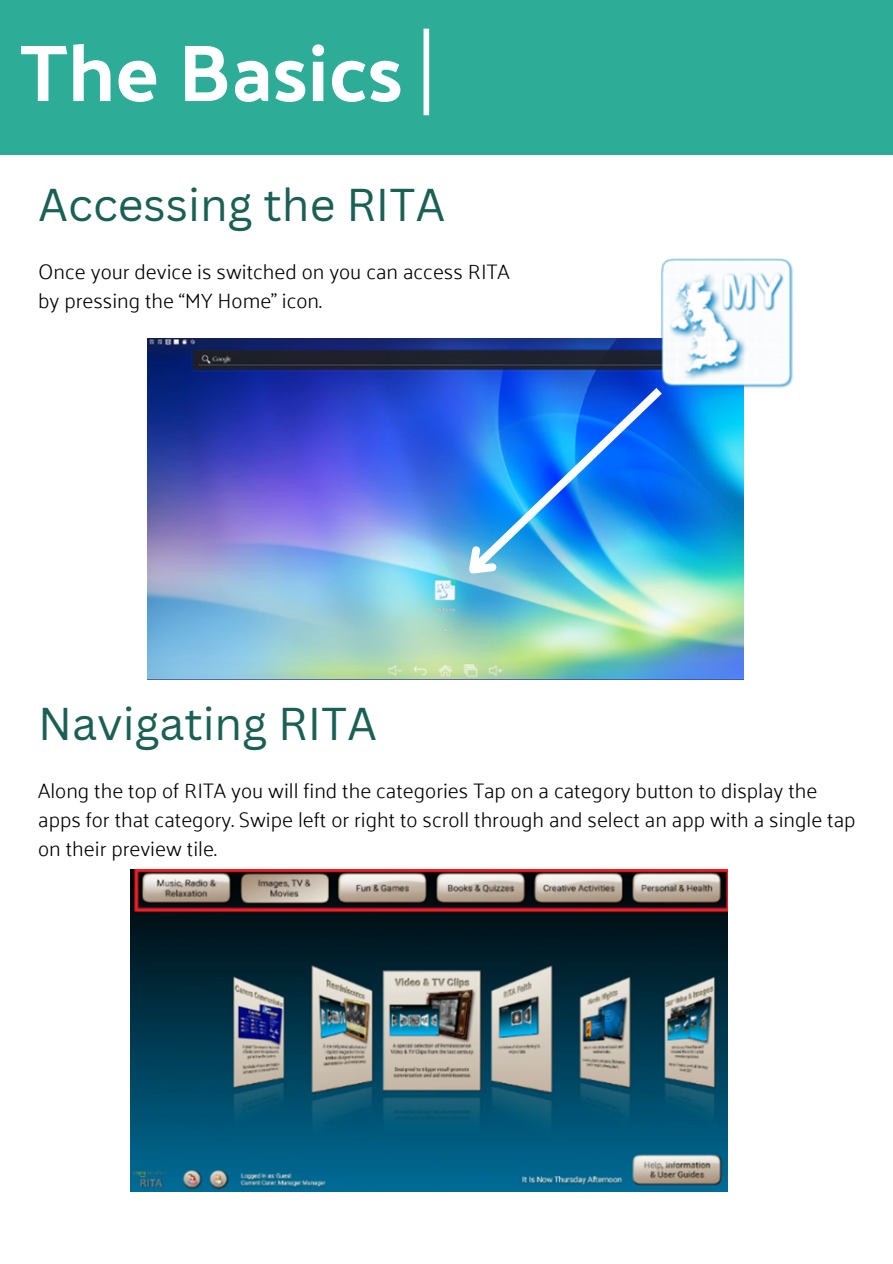
<style>
.page{position:relative;width:893px;height:1264px;background:#fff}
.page>*{position:absolute;margin:0;border:0;box-sizing:border-box;transform-origin:0 0}
.t1{font:81px "Palanquin Dark";color:#fff}
.t2{font:44.7px "Canva Sans";color:#1a6054}
.t3{font:300 21px/29.2px "Palanquin";color:#000}
</style>
<div class="page">
<div style="left:0;top:0;width:892px;height:154px;background:#2dad97"></div>
<div style="left:423px;top:29px;width:6px;height:86px;background:#fff"></div>
<img style="left:147px;top:338px;width:596px;height:341px">
<img style="left:659px;top:258px;width:135px;height:135px">
<img style="left:447px;top:379px;width:223px;height:216px">
<img style="left:131px;top:869px;width:596px;height:321px">
<h1 class="t1" style="left:21px;top:26px;width:384px">The Basics</h1>
<h2 class="t2" style="left:38px;top:173px;width:409px">Accessing the RITA</h2>
<p class="t3" style="left:38px;top:257px;width:473px">Once your device is switched on you can access RITA by pressing the “MY Home” icon.</p>
<h2 class="t2" style="left:38px;top:692px;width:340px">Navigating RITA</h2>
<p class="t3" style="left:38px;top:775px;width:818px">Along the top of RITA you will find the categories Tap on a category button to display the apps for that category. Swipe left or right to scroll through and select an app with a single tap on their preview tile.</p>
</div>
